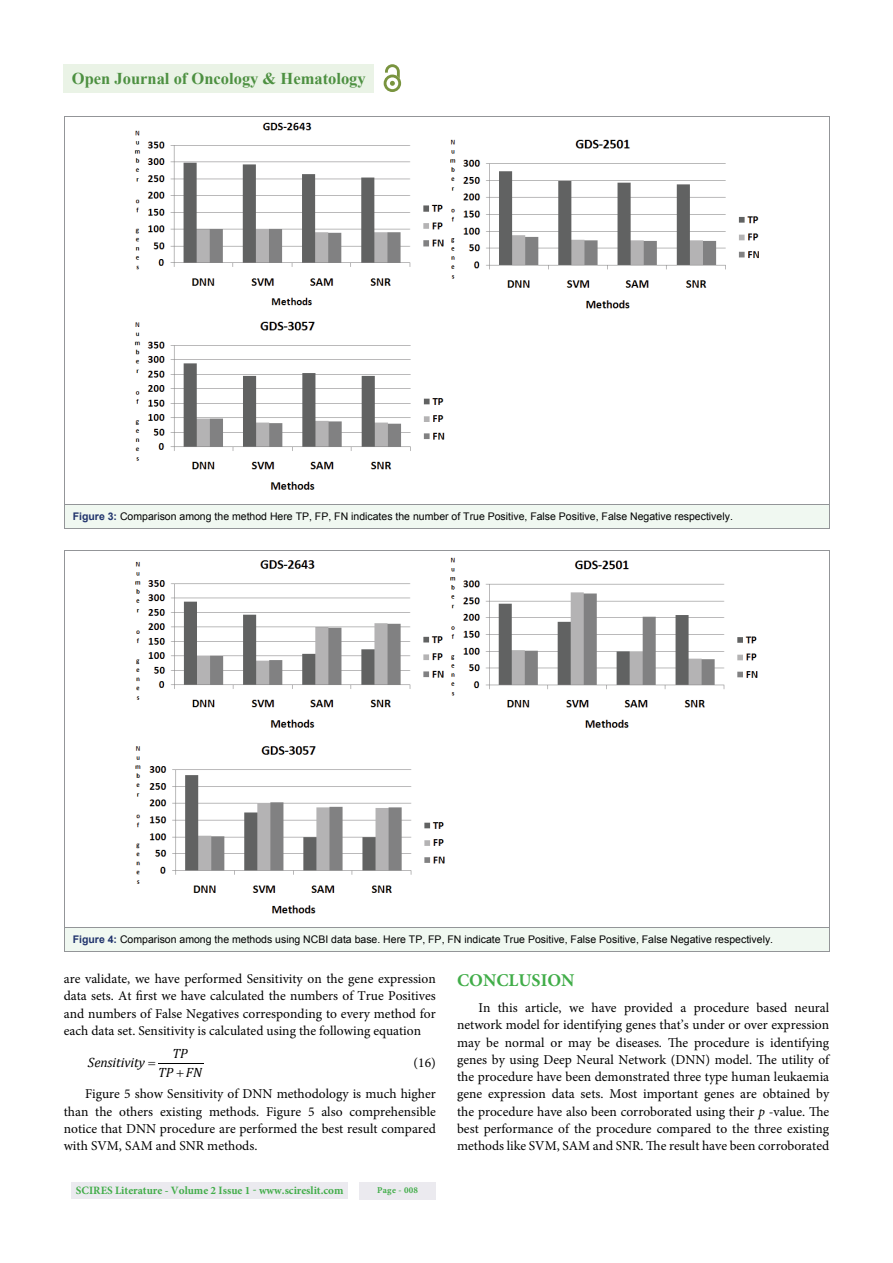
<style>
.page{position:relative;width:893px;height:1263px;background:#fff}
.page>*{position:absolute;margin:0;border:0;box-sizing:border-box;transform-origin:0 0}
.t1{font:700 18px "Minion Pro";color:#41ad49}
.t2{font:700 16.5px "Times New Roman";color:#4d9041}
.t3{font:13.5px/17.2px "Minion Pro";color:#000;text-align:justify}
.t4{font:italic 13.5px "Cambria";letter-spacing:-.005em;color:#000}
.t5{font:700 11.25px "Minion Pro";color:#41ad49}
.t6{font:10.5px "Arial";color:#000}
.t7{font:700 9px "Minion Pro";letter-spacing:.03em;color:#41ad49}
.s1{font-weight:700;color:#20336c}
.s2{font-style:italic}
</style>
<div class="page">
<div style="left:72px;top:1182px;width:276px;height:17px;background:#ebeaef"></div>
<div style="left:359px;top:1182px;width:77px;height:17px;background:#ebeaef"></div>
<div style="left:63px;top:64px;width:311px;height:28px;background:#eaf3e6"></div>
<img style="left:385px;top:64px;width:5px;height:9px">
<img style="left:384px;top:75px;width:17px;height:17px">
<svg style="left:390px;top:64px;width:10px;height:22px"></svg>
<div style="left:64px;top:504px;width:765px;height:25px;background:#f0f8f1"></div>
<img style="left:135px;top:122px;width:309px;height:184px">
<img style="left:451px;top:139px;width:308px;height:170px">
<img style="left:135px;top:321px;width:310px;height:169px">
<div style="left:64px;top:927px;width:765px;height:25px;background:#f0f8f1"></div>
<hr style="left:64px;top:927px;width:765px;height:1px;background:#939598">
<hr style="left:64px;top:952px;width:765px;height:1px;background:#939598">
<img style="left:136px;top:560px;width:308px;height:168px">
<img style="left:451px;top:557px;width:307px;height:171px">
<img style="left:135px;top:746px;width:310px;height:168px">
<hr style="left:158px;top:1063px;width:46px;height:1px;background:#000">
<p class="t2" style="left:72px;top:69px;width:295px">Open Journal of Oncology &amp; Hematology</p>
<p class="t6" style="left:73px;top:511px;width:662px"><span class="s1">Figure 3:</span> Comparison among the method Here TP, FP, FN indicates the number of True Positive, False Positive, False Negative respectively.</p>
<p class="t6" style="left:73px;top:934px;width:702px"><span class="s1">Figure 4:</span> Comparison among the methods using NCBI data base. Here TP, FP, FN indicate True Positive, False Positive, False Negative respectively.</p>
<p class="t3" style="left:64px;top:971px;width:374px">are validate, we have performed Sensitivity on the gene expression data sets. At first we have calculated the numbers of True Positives and numbers of False Negatives corresponding to every method for each data set. Sensitivity is calculated using the following equation</p>
<p class="t4" style="left:172px;top:1045px;width:17px">TP</p>
<p class="t4" style="left:88px;top:1054px;width:59px">Sensitivity</p>
<p class="t4" style="left:158px;top:1064px;width:45px">TP FN</p>
<h1 class="t1" style="left:457px;top:973px;width:119px">CONCLUSION</h1>
<p class="t3" style="left:457px;top:1000px;width:374px;text-indent:21px">In this article, we have provided a procedure based neural network model for identifying genes that’s under or over expression may be normal or may be diseases. The procedure is identifying genes by using Deep Neural Network (DNN) model. The utility of the procedure have been demonstrated three type human leukaemia gene expression data sets. Most important genes are obtained by the procedure have also been corroborated using their <span class="s2">p</span> -value. The best performance of the procedure compared to the three existing methods like SVM, SAM and SNR. The result have been corroborated</p>
<p class="t3" style="left:413px;top:1055px;width:24px">(16)</p>
<p class="t3" style="left:64px;top:1087px;width:374px;text-indent:21px">Figure 5 show Sensitivity of DNN methodology is much higher than the others existing methods. Figure 5 also comprehensible notice that DNN procedure are performed the best result compared with SVM, SAM and SNR methods.</p>
<p class="t5" style="left:76px;top:1186px;width:269px">SCIRES Literature - Volume 2 Issue 1 - www.scireslit.com</p>
<p class="t7" style="left:377px;top:1186px;width:42px">Page - 008</p>
</div>
